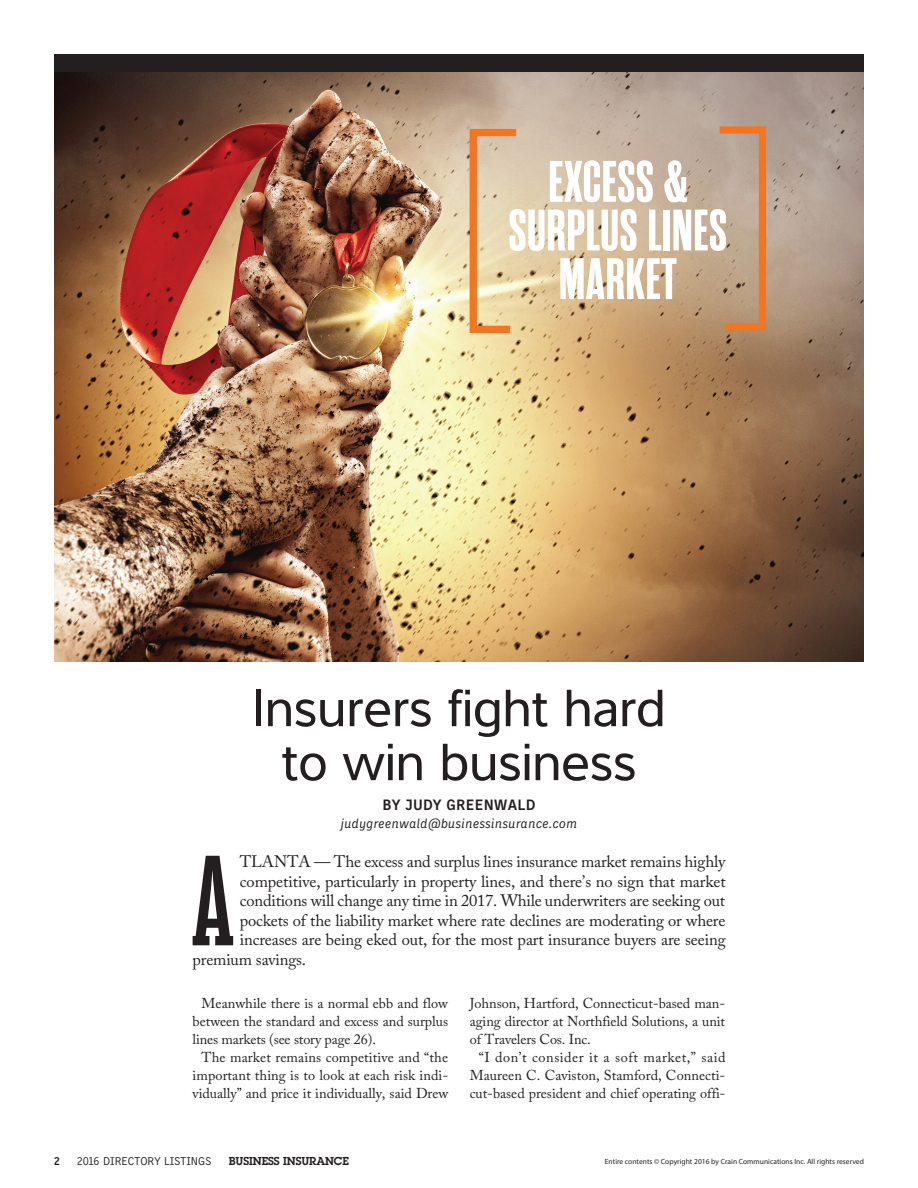
<style>
.page{position:relative;width:918px;height:1188px;background:#fff}
.page>*{position:absolute;margin:0;border:0;box-sizing:border-box;transform-origin:0 0}
.BI_EDITORIAL_INTRO{font:600 127.95px "Rama Slab M";color:#231f20}
.BI_HEAD_NEWS_1{font:700 58.35px/48.6px "Rama Gothic M";letter-spacing:.01em;color:#fff;text-align:center}
.BI_HEAD_NEWS_2{font:54px/54px "Interval Pro";color:#231f20;text-align:center}
.BI_EDITORIAL_INTRO-2{font:16.5px "Adobe Caslon Pro";letter-spacing:-.01em;color:#231f20}
.BI_BYLINE_1{font:15px "Skopex Gothic Bld";letter-spacing:.02em;color:#231f20}
.BI_BODY{font:14.25px/18px "Adobe Caslon Pro";color:#231f20;text-align:justify}
.BI_BYLINE_2{font:italic 13.5px "Skopex Gothic";letter-spacing:.01em;color:#231f20}
.t1{font:11.25px "Skopex Gothic";letter-spacing:.005em;color:#231f20}
.t2{font:600 11.25px "Lubalin Graph";letter-spacing:-.01em;color:#231f20}
.t3{font:11.25px "Skopex Gothic Bld";color:#231f20}
.t4{font:7.5px "Myriad Pro";letter-spacing:.005em;color:#231f20}
</style>
<div class="page">
<img style="left:54px;top:72px;width:810px;height:590px">
<div style="left:54px;top:54px;width:810px;height:18px;background:#231f20"></div>
<svg style="left:466px;top:125px;width:57px;height:212px;background:#e7c59a"></svg>
<svg style="left:712px;top:123px;width:58px;height:211px;background:#c49c7c"></svg>
<p class="BI_HEAD_NEWS_1" style="left:509px;top:159px;width:220px">EXCESS &amp;<br>SURPLUS LINES<br>MARKET</p>
<p class="BI_HEAD_NEWS_2" style="left:252px;top:679px;width:415px">Insurers fight hard to win business</p>
<p class="BI_BYLINE_1" style="left:383px;top:796px;width:154px">BY JUDY GREENWALD</p>
<p class="BI_BYLINE_2" style="left:341px;top:815px;width:238px">judygreenwald@businessinsurance.com</p>
<p class="BI_EDITORIAL_INTRO" style="left:192px;top:837px;width:43px">A</p>
<p class="BI_EDITORIAL_INTRO-2" style="left:240px;top:852px;width:487px">TLANTA — The excess and surplus lines insurance market remains highly</p>
<p class="BI_EDITORIAL_INTRO-2" style="left:240px;top:871px;width:488px">competitive, particularly in property lines, and there’s no sign that market</p>
<p class="BI_EDITORIAL_INTRO-2" style="left:240px;top:891px;width:487px">conditions will change any time in 2017. While underwriters are seeking out</p>
<p class="BI_EDITORIAL_INTRO-2" style="left:240px;top:910px;width:487px">pockets of the liability market where rate declines are moderating or where</p>
<p class="BI_EDITORIAL_INTRO-2" style="left:240px;top:930px;width:487px">increases are being eked out, for the most part insurance buyers are seeing</p>
<p class="BI_EDITORIAL_INTRO-2" style="left:193px;top:949px;width:115px">premium savings.</p>
<p class="BI_BODY" style="left:193px;top:994px;width:257px;text-indent:9px">Meanwhile there is a normal ebb and flow between the standard and excess and surplus lines markets (see story page 26).</p>
<p class="BI_BODY" style="left:193px;top:1048px;width:257px;text-indent:9px">The market remains competitive and “the important thing is to look at each risk indi&shy;vidually” and price it individually, said Drew</p>
<p class="BI_BODY" style="left:470px;top:994px;width:257px">Johnson, Hartford, Connecticut-based man&shy;aging director at Northfield Solutions, a unit of Travelers Cos. Inc.</p>
<p class="BI_BODY" style="left:470px;top:1048px;width:257px;text-indent:9px">“I don’t consider it a soft market,” said Maureen C. Caviston, Stamford, Connecti&shy;cut-based president and chief operating offi-</p>
<p class="t3" style="left:54px;top:1154px;width:7px">2</p>
<p class="t1" style="left:77px;top:1154px;width:136px">2016 DIRECTORY LISTINGS</p>
<p class="t2" style="left:229px;top:1153px;width:121px">BUSINESS INSURANCE</p>
<p class="t4" style="left:605px;top:1157px;width:261px">Entire contents © Copyright 2016 by Crain Communications Inc. All rights reserved</p>
</div>
